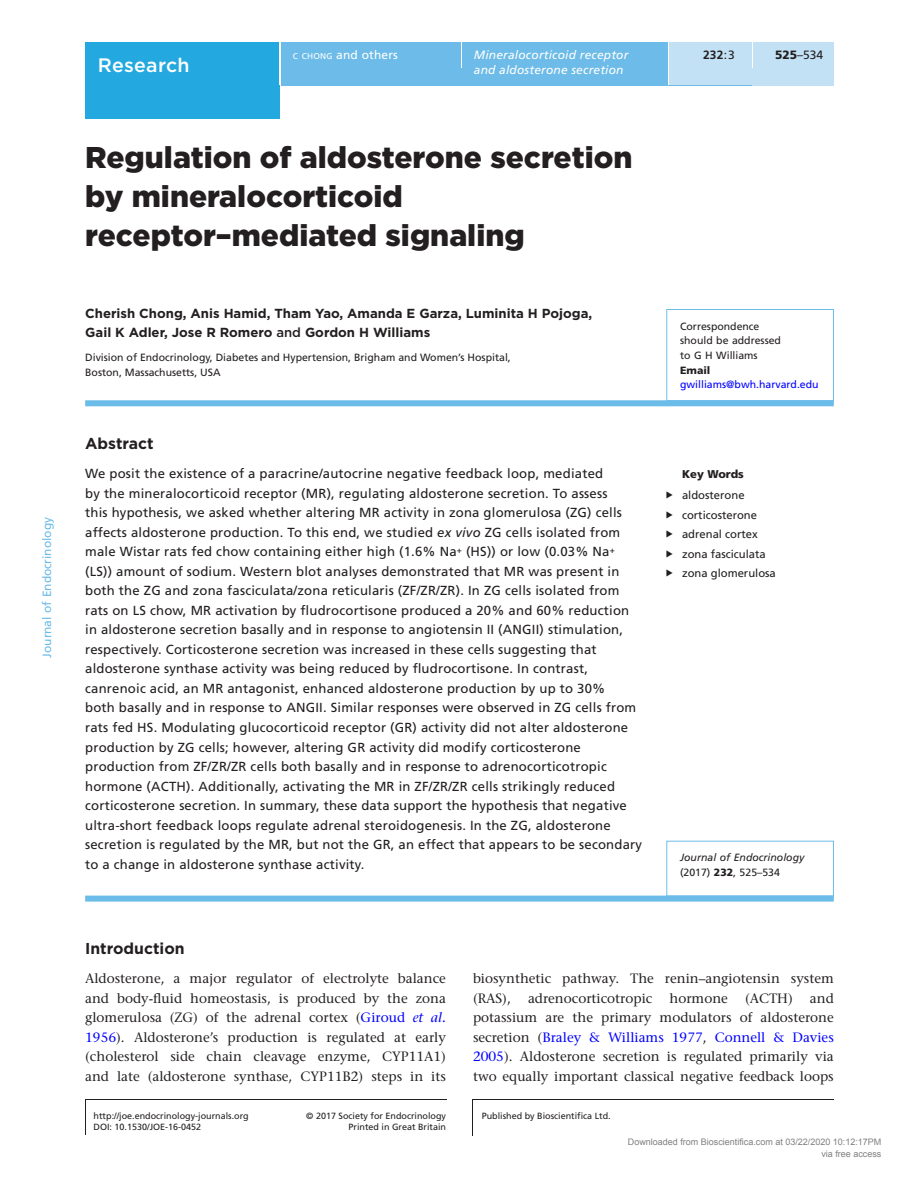
<style>
.page{position:relative;width:919px;height:1187px;background:#fff}
.page>*{position:absolute;margin:0;border:0;box-sizing:border-box;transform-origin:0 0}
.CT{font:900 30px/39px "Gotham";color:#231f20}
.AT{font:500 19.5px "Gotham";letter-spacing:.015em;color:#fff}
.H1_Rule{font:700 15.75px "Gotham";color:#231f20}
.ABS_H{font:700 15.75px "Gotham";color:#231f20}
.TXT{font:500 13.5px/19.5px "Stone Serif Std";color:#231f20;text-align:justify}
.ABS_TXT{font:13.2px/19.5px "Frutiger LT Std";letter-spacing:.015em;color:#231f20}
.AU{font:700 13.2px/19.5px "Gotham";color:#231f20}
.Chapter_Title{font:italic 12px "Frutiger LT Std";letter-spacing:.015em;color:#fff}
.t1{font:12px "Frutiger LT Std";color:#6cbbe8}
.Author_Name{font:12px "Frutiger LT Std";letter-spacing:.015em;color:#fff}
.TXT-2{font:12px "Frutiger LT Std";color:#231f20}
.V{font:700 12px "Frutiger LT Std";color:#231f20}
.t2{font:11.25px "Frutiger LT Std";color:#231f20}
.Keywords_Head{font:900 11.25px "Frutiger LT Std";color:#231f20}
.Address{font:10.5px/14.7px "Frutiger LT Std";color:#231f20}
.Corres{font:10.5px "Frutiger LT Std";color:#231f20}
.Corres-2{font:italic 10.5px/14.7px "Frutiger LT Std";color:#231f20}
.Corres-3{font:10.5px "Frutiger LT Std";color:#00f}
.Corres-4{font:900 10.5px "Frutiger LT Std";color:#231f20}
.TXT-3{font:9px/11.2px "Frutiger LT Std";color:#231f20;text-align:right}
.t3{font:9px/12px "Arial";color:#808080;text-align:right}
.s1{font-size:8.4px}
.s2{font-weight:900}
.s3{font-weight:400}
.s4{font-weight:500}
.s5{font-style:italic}
.s6{font-style:normal}
.s7{font-weight:900;font-style:normal}
.s8{color:#00f}
.s9{font-style:italic;color:#00f}
</style>
<div class="page">
<hr style="left:85px;top:1099px;width:1px;height:36px;background:#231f20">
<hr style="left:472px;top:1099px;width:1px;height:36px;background:#231f20">
<hr style="left:85px;top:1098px;width:361px;height:1px;background:#231f20">
<hr style="left:472px;top:1098px;width:361px;height:1px;background:#231f20">
<div style="left:85px;top:43px;width:194px;height:76px;background:#23a9e0"></div>
<div style="left:281px;top:51px;width:552px;height:34px;background:#6cbbe8"></div>
<div style="left:281px;top:43px;width:179px;height:8px;background:#6cbbe8"></div>
<hr style="left:460px;top:43px;width:2px;height:25px;background:#fff">
<div style="left:462px;top:43px;width:205px;height:42px;background:#6cbbe8"></div>
<hr style="left:667px;top:43px;width:2px;height:42px;background:#fff">
<div style="left:669px;top:43px;width:83px;height:42px;background:#c2e1f5"></div>
<div style="left:752px;top:68px;width:81px;height:17px;background:#c2e1f5"></div>
<svg style="left:752px;top:51px;width:1px;height:17px"></svg>
<div style="left:753px;top:43px;width:80px;height:25px;background:#c2e1f5"></div>
<div style="left:85px;top:400px;width:748px;height:6px;background:#6cbce9"></div>
<div style="left:85px;top:895px;width:748px;height:6px;background:#6cbce9"></div>
<div style="left:666px;top:309px;width:167px;height:92px;border:1px solid #6cbce9"></div>
<div style="left:666px;top:840px;width:167px;height:56px;border:1px solid #6cbce9"></div>
<p class="t1" style="left:40px;top:657px;width:142px;rotate:-90deg">Journal of Endocrinology</p>
<p class="Author_Name" style="left:293px;top:48px;width:106px"><span class="s1">C CHONG</span> and others</p>
<p class="Chapter_Title" style="left:474px;top:48px;width:156px">Mineralocorticoid receptor</p>
<p class="TXT-2" style="left:775px;top:48px;width:50px"><span class="s2">525</span>–534</p>
<p class="V" style="left:703px;top:48px;width:33px">232<span class="s3">:3</span></p>
<p class="AT" style="left:98px;top:53px;width:93px">Research</p>
<p class="Chapter_Title" style="left:474px;top:63px;width:151px">and aldosterone secretion</p>
<p class="CT" style="left:85px;top:137px;width:548px">Regulation of aldosterone secretion by mineralocorticoid receptor–mediated signaling</p>
<p class="AU" style="left:85px;top:303px;width:508px">Cherish Chong, Anis Hamid, Tham Yao, Amanda E Garza, Luminita H Pojoga,<br>Gail K Adler, Jose R Romero <span class="s4">and</span> Gordon H Williams</p>
<p class="Address" style="left:85px;top:350px;width:427px">Division of Endocrinology, Diabetes and Hypertension, Brigham and Women’s Hospital,<br>Boston, Massachusetts, USA</p>
<p class="ABS_H" style="left:85px;top:433px;width:70px">Abstract</p>
<p class="ABS_TXT" style="left:85px;top:464px;width:558px">We posit the existence of a paracrine/autocrine negative feedback loop, mediated<br>by the mineralocorticoid receptor (MR), regulating aldosterone secretion. To assess<br>this hypothesis, we asked whether altering MR activity in zona glomerulosa (ZG) cells affects aldosterone production. To this end, we studied <span class="s5">ex vivo</span> ZG cells isolated from male Wistar rats fed chow containing either high (1.6% Na<sup>+</sup> (HS)) or low (0.03% Na<sup>+ </sup>(LS)) amount of sodium. Western blot analyses demonstrated that MR was present in both the ZG and zona fasciculata/zona reticularis (ZF/ZR/ZR). In ZG cells isolated from rats on LS chow, MR activation by fludrocortisone produced a 20% and 60% reduction in aldosterone secretion basally and in response to angiotensin II (ANGII) stimulation, respectively. Corticosterone secretion was increased in these cells suggesting that aldosterone synthase activity was being reduced by fludrocortisone. In contrast, canrenoic acid, an MR antagonist, enhanced aldosterone production by up to 30%<br>both basally and in response to ANGII. Similar responses were observed in ZG cells from rats fed HS. Modulating glucocorticoid receptor (GR) activity did not alter aldosterone production by ZG cells; however, altering GR activity did modify corticosterone production from ZF/ZR/ZR cells both basally and in response to adrenocorticotropic hormone (ACTH). Additionally, activating the MR in ZF/ZR/ZR cells strikingly reduced corticosterone secretion. In summary, these data support the hypothesis that negative ultra-short feedback loops regulate adrenal steroidogenesis. In the ZG, aldosterone secretion is regulated by the MR, but not the GR, an effect that appears to be secondary to a change in aldosterone synthase activity.</p>
<p class="Corres" style="left:680px;top:320px;width:81px">Correspondence</p>
<p class="Corres" style="left:680px;top:334px;width:102px">should be addressed</p>
<p class="Corres" style="left:680px;top:349px;width:79px">to G H Williams</p>
<p class="Corres-4" style="left:680px;top:363px;width:32px">Email</p>
<p class="Corres-3" style="left:680px;top:378px;width:140px">gwilliams@bwh.harvard.edu</p>
<p class="Keywords_Head" style="left:682px;top:467px;width:63px">Key Words</p>
<p class="t2" style="left:682px;top:489px;width:64px">aldosterone</p>
<p class="t2" style="left:682px;top:508px;width:77px">corticosterone</p>
<p class="t2" style="left:682px;top:528px;width:77px">adrenal cortex</p>
<p class="t2" style="left:682px;top:547px;width:85px">zona fasciculata</p>
<p class="t2" style="left:682px;top:567px;width:95px">zona glomerulosa</p>
<p class="Corres-2" style="left:680px;top:850px;width:126px">Journal of Endocrinology <span class="s6">(2017)</span> <span class="s7">232</span><span class="s6">, 525–534</span></p>
<p class="H1_Rule" style="left:85px;top:938px;width:101px">Introduction</p>
<p class="TXT" style="left:85px;top:968px;width:362px">Aldosterone, a major regulator of electrolyte balance and body-fluid homeostasis, is produced by the zona glomerulosa (ZG) of the adrenal cortex (<span class="s8">Giroud</span> <span class="s9">et al.<br></span><span class="s8">1956</span>). Aldosterone’s production is regulated at early (cholesterol side chain cleavage enzyme, CYP11A1) and late (aldosterone synthase, CYP11B2) steps in its</p>
<p class="TXT" style="left:473px;top:968px;width:362px">biosynthetic pathway. The renin–angiotensin system (RAS),</p>
<p class="TXT" style="left:473px;top:988px;width:362px;text-indent:337px">and potassium are the primary modulators of aldosterone secretion (<span class="s8">Braley &amp; Williams 1977</span>, <span class="s8">Connell &amp; Davies 2005</span>). Aldosterone secretion is regulated primarily via two equally important classical negative feedback loops</p>
<p class="TXT" style="left:528px;top:988px;width:126px">adrenocorticotropic</p>
<p class="TXT" style="left:669px;top:988px;width:60px">hormone</p>
<p class="TXT" style="left:745px;top:988px;width:49px">(ACTH)</p>
<p class="TXT-3" style="left:94px;top:1109px;width:157px">http://joe.endocrinology-journals.org</p>
<p class="TXT-3" style="left:306px;top:1109px;width:141px">© 2017 Society for Endocrinology<br>Printed in Great Britain</p>
<p class="TXT-3" style="left:481px;top:1109px;width:131px">Published by Bioscientifica Ltd.</p>
<p class="TXT-3" style="left:94px;top:1121px;width:109px">DOI: 10.1530/JOE-16-0452</p>
<p class="t3" style="left:627px;top:1136px;width:255px">Downloaded from Bioscientifica.com at 03/22/2020 10:12:17PM via free access</p>
</div>
